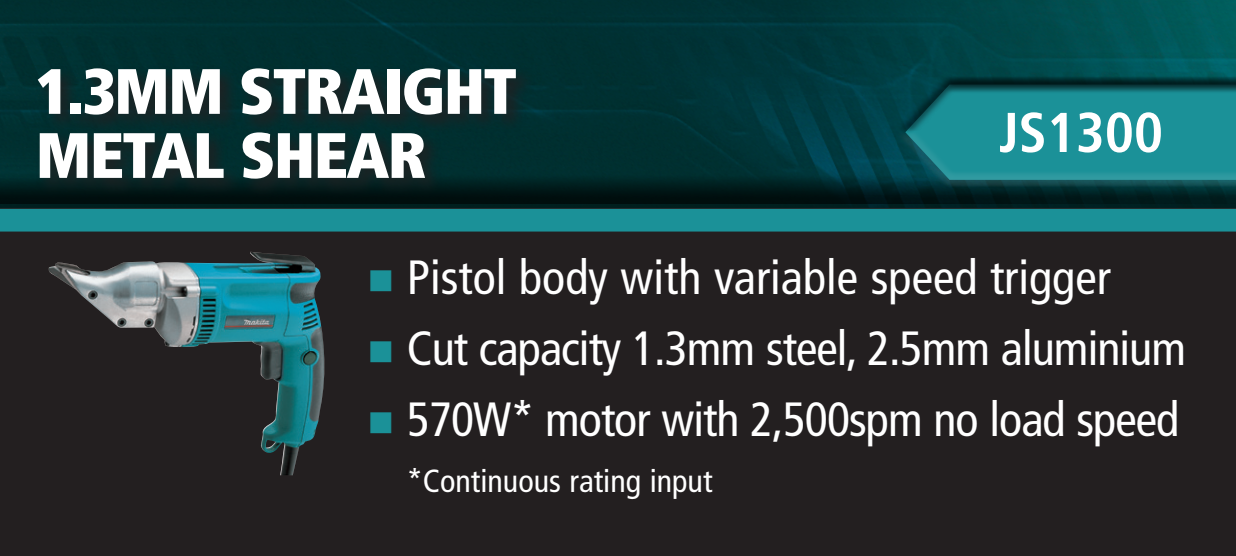
<style>
.page{position:relative;width:1236px;height:556px;background:#231f20}
.page>*{position:absolute;margin:0;border:0;box-sizing:border-box;transform-origin:0 0}
.Main_Heading{font:900 condensed 64px/64px "Frutiger";letter-spacing:-.025em;color:#fff}
.t1{font:700 condensed 56px "Frutiger";color:#fff}
.t2{font:condensed 48px "Frutiger";letter-spacing:-.02em;color:#fff}
.t3{font:condensed 48px "Frutiger";color:#fff}
.t4{font:condensed 32px "Frutiger";color:#fff}
.s1{color:#1b9198}
</style>
<div class="page">
<svg style="left:0;top:0;width:1236px;height:203px;background:#003437"></svg>
<div style="left:35px;top:64px;width:501px;height:134px;background:#231f20;opacity:.87"></div>
<svg style="left:0;top:207px;width:1236px;height:25px;background:#1a868c"></svg>
<img style="left:48px;top:252px;width:277px;height:223px">
<div style="left:898px;top:129px;width:338px;height:58px;background:#231f20;opacity:.75"></div>
<div style="left:898px;top:76px;width:338px;height:104px;background:#231f20;opacity:.75"></div>
<p class="Main_Heading" style="left:36px;top:59px;width:483px">1.3MM STRAIGHT<br>METAL SHEAR</p>
<p class="t1" style="left:999px;top:99px;width:166px">JS1300</p>
<p class="t3" style="left:367px;top:249px;width:745px"><span class="s1">■</span> Pistol body with variable speed trigger</p>
<p class="t2" style="left:367px;top:320px;width:820px"><span class="s1">■</span> Cut capacity 1.3mm steel, 2.5mm aluminium</p>
<p class="t2" style="left:367px;top:391px;width:813px"><span class="s1">■</span> 570W* motor with 2,500spm no load speed</p>
<p class="t4" style="left:407px;top:462px;width:307px">*Continuous rating input</p>
</div>
